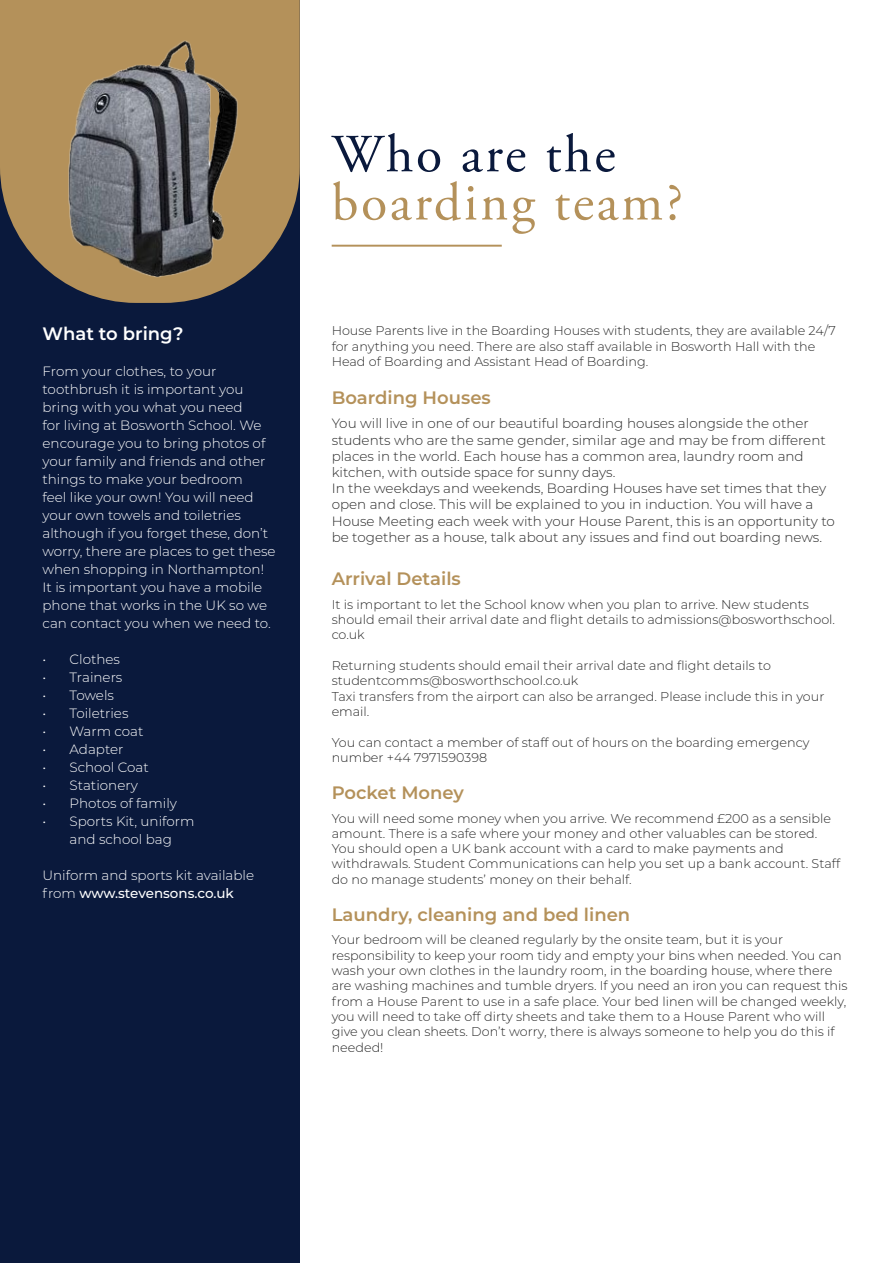
<style>
.page{position:relative;width:893px;height:1263px;background:#fff}
.page>*{position:absolute;margin:0;border:0;box-sizing:border-box;transform-origin:0 0}
.t1{font:53.55px/48.2px "Adobe Garamond Pro";letter-spacing:.05em;color:#b4915a}
.t2{font:600 18px "Montserrat";color:#b4915a}
.t3{font:600 18px "Montserrat";color:#fff}
.t4{font:300 13.5px/18px "Montserrat";color:#fff}
.t5{font:300 13.5px/16.2px "Montserrat";color:#282828}
.t6{font:300 12.75px/15.3px "Montserrat";color:#282828}
.s1{font-weight:500}
.s2{color:#0a193c}
</style>
<div class="page">
<div style="left:0;top:0;width:300px;height:1263px;background:#0a193c"></div>
<svg style="left:0;top:0;width:300px;height:303px;fill:#b4915a"></svg>
<hr style="left:332px;top:245px;width:170px;height:2px;background:#b4915a">
<img style="left:61px;top:34px;width:188px;height:245px">
<p class="t3" style="left:43px;top:321px;width:143px">What to bring?</p>
<p class="t4" style="left:43px;top:362px;width:235px">From your clothes, to your toothbrush it is important you bring with you what you need<br>for living at Bosworth School. We encourage you to bring photos of your family and friends and other things to make your bedroom<br>feel like your own! You will need your own towels and toiletries although if you forget these, don’t worry, there are places to get these when shopping in Northampton!<br>It is important you have a mobile phone that works in the UK so we can contact you when we need to.</p>
<p class="t4" style="left:43px;top:650px;width:79px">• Clothes</p>
<p class="t4" style="left:43px;top:668px;width:81px">• Trainers</p>
<p class="t4" style="left:43px;top:686px;width:73px">• Towels</p>
<p class="t4" style="left:43px;top:704px;width:87px">• Toiletries</p>
<p class="t4" style="left:43px;top:722px;width:102px">• Warm coat</p>
<p class="t4" style="left:43px;top:740px;width:83px">• Adapter</p>
<p class="t4" style="left:43px;top:758px;width:108px">• School Coat</p>
<p class="t4" style="left:43px;top:776px;width:97px">• Stationery</p>
<p class="t4" style="left:43px;top:794px;width:136px">• Photos of family</p>
<p class="t4" style="left:43px;top:812px;width:153px;text-align:center">• Sports Kit, uniform and school bag</p>
<p class="t4" style="left:43px;top:866px;width:213px">Uniform and sports kit available from <span class="s1">www.stevensons.co.uk</span></p>
<p class="t1" style="left:332px;top:132px;width:353px"><span class="s2">Who are the </span>boarding team?</p>
<p class="t6" style="left:332px;top:323px;width:506px">House Parents live in the Boarding Houses with students, they are available 24/7 for anything you need. There are also staff available in Bosworth Hall with the<br>Head of Boarding and Assistant Head of Boarding.</p>
<p class="t2" style="left:332px;top:384px;width:161px">Boarding Houses</p>
<p class="t5" style="left:332px;top:415px;width:496px">You will live in one of our beautiful boarding houses alongside the other students who are the same gender, similar age and may be from different places in the world. Each house has a common area, laundry room and kitchen, with outside space for sunny days.</p>
<p class="t5" style="left:332px;top:480px;width:505px">In the weekdays and weekends, Boarding Houses have set times that they open and close. This will be explained to you in induction. You will have a House Meeting each week with your House Parent, this is an opportunity to be together as a house, talk about any issues and find out boarding news.</p>
<p class="t2" style="left:332px;top:566px;width:131px">Arrival Details</p>
<p class="t6" style="left:332px;top:596px;width:505px">It is important to let the School know when you plan to arrive. New students should email their arrival date and flight details to admissions@bosworthschool. co.uk</p>
<p class="t6" style="left:332px;top:657px;width:441px">Returning students should email their arrival date and flight details to studentcomms@bosworthschool.co.uk</p>
<p class="t6" style="left:332px;top:688px;width:494px">Taxi transfers from the airport can also be arranged. Please include this in your email.</p>
<p class="t6" style="left:332px;top:734px;width:479px">You can contact a member of staff out of hours on the boarding emergency number +44 7971590398</p>
<p class="t2" style="left:332px;top:779px;width:134px">Pocket Money</p>
<p class="t6" style="left:332px;top:810px;width:501px">You will need some money when you arrive. We recommend £200 as a sensible amount. There is a safe where your money and other valuables can be stored.</p>
<p class="t6" style="left:332px;top:840px;width:510px">You should open a UK bank account with a card to make payments and withdrawals. Student Communications can help you set up a bank account. Staff do no manage students’ money on their behalf.</p>
<p class="t2" style="left:332px;top:901px;width:300px">Laundry, cleaning and bed linen</p>
<p class="t6" style="left:332px;top:932px;width:517px">Your bedroom will be cleaned regularly by the onsite team, but it is your responsibility to keep your room tidy and empty your bins when needed. You can wash your own clothes in the laundry room, in the boarding house, where there are washing machines and tumble dryers. If you need an iron you can request this from a House Parent to use in a safe place. Your bed linen will be changed weekly, you will need to take off dirty sheets and take them to a House Parent who will give you clean sheets. Don’t worry, there is always someone to help you do this if needed!</p>
</div>
